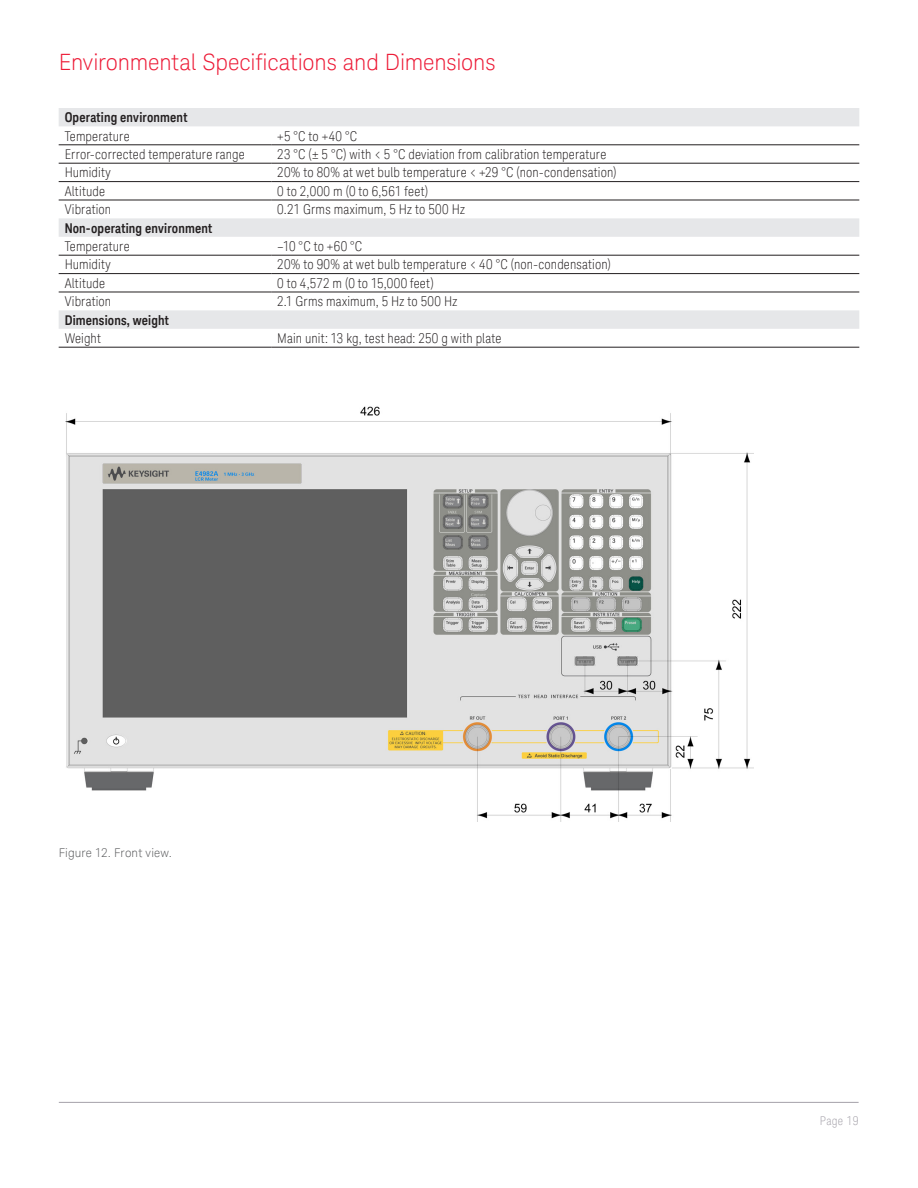
<style>
.page{position:relative;width:918px;height:1188px;background:#fff}
.page>*{position:absolute;margin:0;border:0;box-sizing:border-box;transform-origin:0 0}
.t1{font:300 22.5px "Keysight Sans";letter-spacing:-.01em;color:#ed1a36}
.t2{font:300 condensed 13.5px "Keysight Sans";letter-spacing:.015em;color:#231f20}
.t3{font:700 13.5px "Keysight Sans Condensed";letter-spacing:.01em;color:#231f20}
.t4{font:300 12px "Keysight Sans";letter-spacing:.01em;color:#57585a}
.t5{font:300 condensed 12px "Keysight Sans";letter-spacing:.03em;color:#a4a1a9}
</style>
<div class="page">
<hr style="left:59px;top:1102px;width:800px;height:1px;background:#a4a1a9">
<img style="left:66px;top:406px;width:687px;height:416px">
<svg style="left:59px;top:108px;width:800px;height:221px"></svg>
<hr style="left:59px;top:144px;width:212px;height:1px;background:#231f20">
<hr style="left:271px;top:144px;width:588px;height:1px;background:#231f20">
<hr style="left:59px;top:163px;width:212px;height:1px;background:#231f20">
<hr style="left:271px;top:163px;width:588px;height:1px;background:#231f20">
<hr style="left:59px;top:181px;width:212px;height:1px;background:#231f20">
<hr style="left:271px;top:181px;width:588px;height:1px;background:#231f20">
<hr style="left:59px;top:200px;width:212px;height:1px;background:#231f20">
<hr style="left:271px;top:200px;width:588px;height:1px;background:#231f20">
<hr style="left:59px;top:255px;width:212px;height:1px;background:#231f20">
<hr style="left:271px;top:255px;width:588px;height:1px;background:#231f20">
<hr style="left:59px;top:273px;width:212px;height:1px;background:#231f20">
<hr style="left:271px;top:273px;width:588px;height:1px;background:#231f20">
<hr style="left:59px;top:292px;width:212px;height:1px;background:#231f20">
<hr style="left:271px;top:292px;width:588px;height:1px;background:#231f20">
<hr style="left:59px;top:347px;width:212px;height:1px;background:#231f20">
<hr style="left:271px;top:347px;width:588px;height:1px;background:#231f20">
<h1 class="t1" style="left:59px;top:49px;width:438px">Environmental Specifications and Dimensions</h1>
<p class="t3" style="left:65px;top:109px;width:124px">Operating environment</p>
<p class="t2" style="left:65px;top:128px;width:67px">Temperature</p>
<p class="t2" style="left:277px;top:128px;width:81px">+5 °C to +40 °C</p>
<p class="t2" style="left:65px;top:146px;width:182px">Error-corrected temperature range</p>
<p class="t2" style="left:277px;top:146px;width:331px">23 °C (± 5 °C) with &lt; 5 °C deviation from calibration temperature</p>
<p class="t2" style="left:65px;top:165px;width:48px">Humidity</p>
<p class="t2" style="left:277px;top:165px;width:341px">20% to 80% at wet bulb temperature &lt; +29 °C (non-condensation)</p>
<p class="t2" style="left:65px;top:183px;width:42px">Altitude</p>
<p class="t2" style="left:277px;top:183px;width:152px">0 to 2,000 m (0 to 6,561 feet)</p>
<p class="t2" style="left:65px;top:201px;width:48px">Vibration</p>
<p class="t2" style="left:277px;top:201px;width:189px">0.21 Grms maximum, 5 Hz to 500 Hz</p>
<p class="t3" style="left:65px;top:220px;width:149px">Non-operating environment</p>
<p class="t2" style="left:65px;top:238px;width:67px">Temperature</p>
<p class="t2" style="left:277px;top:238px;width:87px">–10 °C to +60 °C</p>
<p class="t2" style="left:65px;top:257px;width:48px">Humidity</p>
<p class="t2" style="left:277px;top:257px;width:335px">20% to 90% at wet bulb temperature &lt; 40 °C (non-condensation)</p>
<p class="t2" style="left:65px;top:275px;width:42px">Altitude</p>
<p class="t2" style="left:277px;top:275px;width:158px">0 to 4,572 m (0 to 15,000 feet)</p>
<p class="t2" style="left:65px;top:293px;width:48px">Vibration</p>
<p class="t2" style="left:277px;top:293px;width:182px">2.1 Grms maximum, 5 Hz to 500 Hz</p>
<p class="t3" style="left:65px;top:312px;width:106px">Dimensions, weight</p>
<p class="t2" style="left:65px;top:330px;width:38px">Weight</p>
<p class="t2" style="left:277px;top:330px;width:226px">Main unit: 13 kg, test head: 250 g with plate</p>
<p class="t4" style="left:59px;top:846px;width:115px">Figure 12. Front view.</p>
<p class="t5" style="left:820px;top:1113px;width:40px">Page 19</p>
</div>
